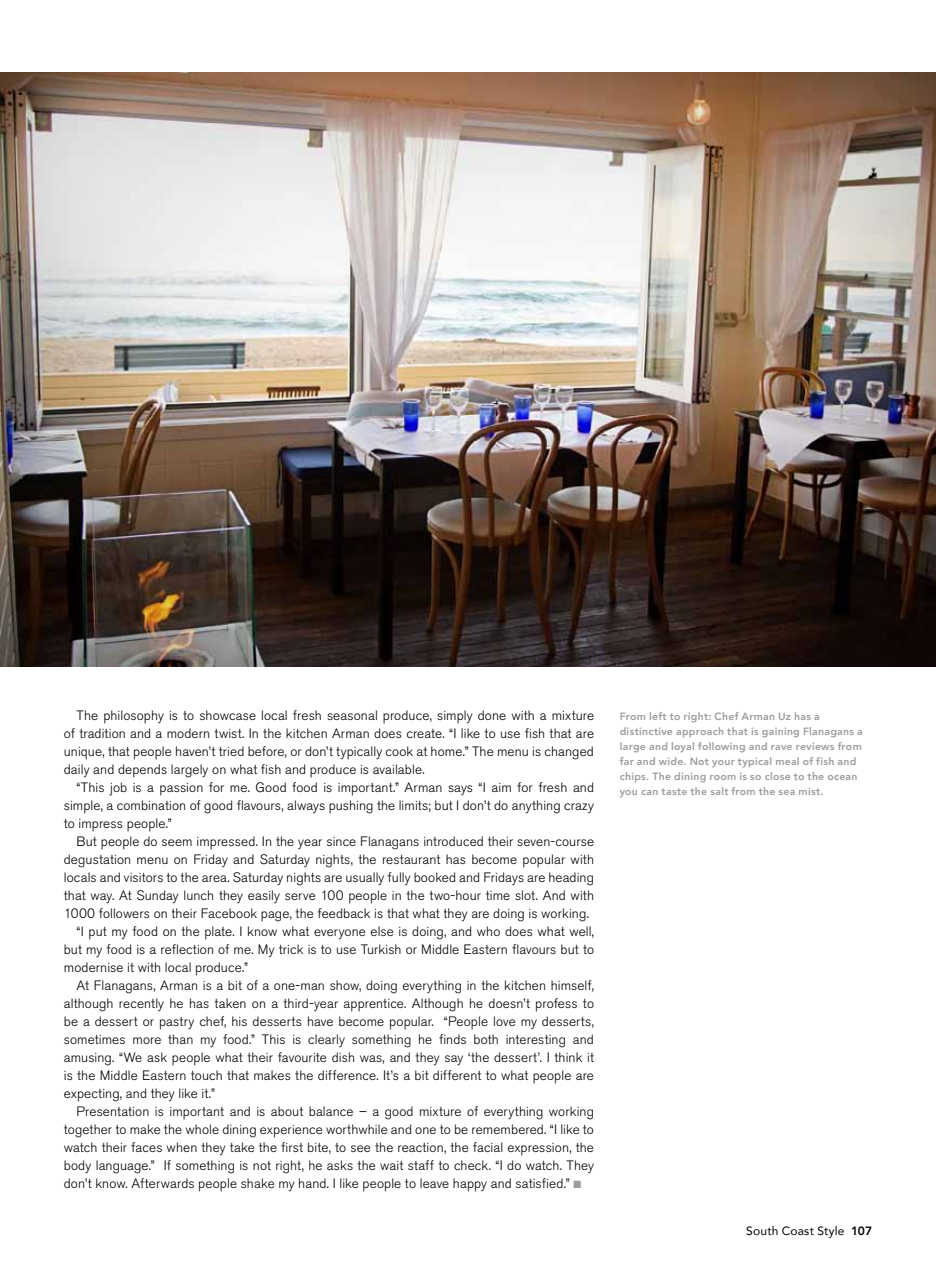
<style>
.page{position:relative;width:936px;height:1263px;background:#fff}
.page>*{position:absolute;margin:0;border:0;box-sizing:border-box;transform-origin:0 0}
.t1{font:300 13.5px/18px "Akzidenz Grotesk BE";letter-spacing:.01em;color:#000;text-align:justify}
.t2{font:12px "Avenir";letter-spacing:.015em;color:#000}
.t3{font:800 10.5px/15px "Avenir";letter-spacing:.025em;color:#9c9d9d}
.s1{color:#9c9d9d}
.s2{font-weight:800}
</style>
<div class="page">
<img style="left:0;top:72px;width:935px;height:594px">
<p class="t1" style="left:64px;top:707px;width:532px;text-indent:13px">The philosophy is to showcase local fresh seasonal produce, simply done with a mixture of tradition and a modern twist. In the kitchen Arman does create. “I like to use fish that are unique, that people haven’t tried before, or don’t typically cook at home.” The menu is changed daily and depends largely on what fish and produce is available.</p>
<p class="t1" style="left:64px;top:779px;width:532px;text-indent:13px">“This job is a passion for me. Good food is important.” Arman says “I aim for fresh and simple, a combination of good flavours, always pushing the limits; but I don’t do anything crazy to impress people.”</p>
<p class="t1" style="left:77px;top:833px;width:519px">But people do seem impressed. In the year since Flanagans introduced their seven-course</p>
<p class="t1" style="left:64px;top:851px;width:531px">degustation menu on Friday and Saturday nights, the restaurant has become popular with</p>
<p class="t1" style="left:64px;top:869px;width:531px">locals and visitors to the area. Saturday nights are usually fully booked and Fridays are heading</p>
<p class="t1" style="left:64px;top:887px;width:531px">that way. At Sunday lunch they easily serve 100 people in the two-hour time slot. And with</p>
<p class="t1" style="left:64px;top:905px;width:526px">1000 followers on their Facebook page, the feedback is that what they are doing is working.</p>
<p class="t1" style="left:77px;top:923px;width:519px">“I put my food on the plate. I know what everyone else is doing, and who does what well,</p>
<p class="t1" style="left:64px;top:941px;width:532px">but my food is a reflection of me. My trick is to use Turkish or Middle Eastern flavours but to</p>
<p class="t1" style="left:64px;top:959px;width:186px">modernise it with local produce.”</p>
<p class="t1" style="left:77px;top:977px;width:519px">At Flanagans, Arman is a bit of a one-man show, doing everything in the kitchen himself,</p>
<p class="t1" style="left:64px;top:995px;width:531px">although recently he has taken on a third-year apprentice. Although he doesn’t profess to</p>
<p class="t1" style="left:64px;top:1013px;width:531px">be a dessert or pastry chef, his desserts have become popular. “People love my desserts,</p>
<p class="t1" style="left:64px;top:1031px;width:531px">sometimes more than my food.” This is clearly something he finds both interesting and</p>
<p class="t1" style="left:64px;top:1049px;width:531px">amusing. “We ask people what their favourite dish was, and they say ‘the dessert’. I think it</p>
<p class="t1" style="left:64px;top:1067px;width:531px">is the Middle Eastern touch that makes the difference. It’s a bit different to what people are</p>
<p class="t1" style="left:64px;top:1085px;width:153px">expecting, and they like it.”</p>
<p class="t1" style="left:77px;top:1103px;width:519px">Presentation is important and is about balance – a good mixture of everything working</p>
<p class="t1" style="left:64px;top:1121px;width:531px">together to make the whole dining experience worthwhile and one to be remembered. “I like to</p>
<p class="t1" style="left:64px;top:1138px;width:531px">watch their faces when they take the first bite, to see the reaction, the facial expression, the</p>
<p class="t1" style="left:64px;top:1156px;width:531px">body language.” If something is not right, he asks the wait staff to check. “I do watch. They</p>
<p class="t1" style="left:64px;top:1174px;width:519px">don’t know. Afterwards people shake my hand. I like people to leave happy and satisfied.” <span class="s1">■</span></p>
<p class="t3" style="left:619px;top:708px;width:245px">From left to right: Chef Arman Uz has a distinctive approach that is gaining Flanagans a large and loyal following and rave reviews from far and wide. Not your typical meal of fish and chips. The dining room is so close to the ocean you can taste the salt from the sea mist.</p>
<p class="t2" style="left:746px;top:1221px;width:127px">South Coast Style <span class="s2">107</span></p>
</div>
